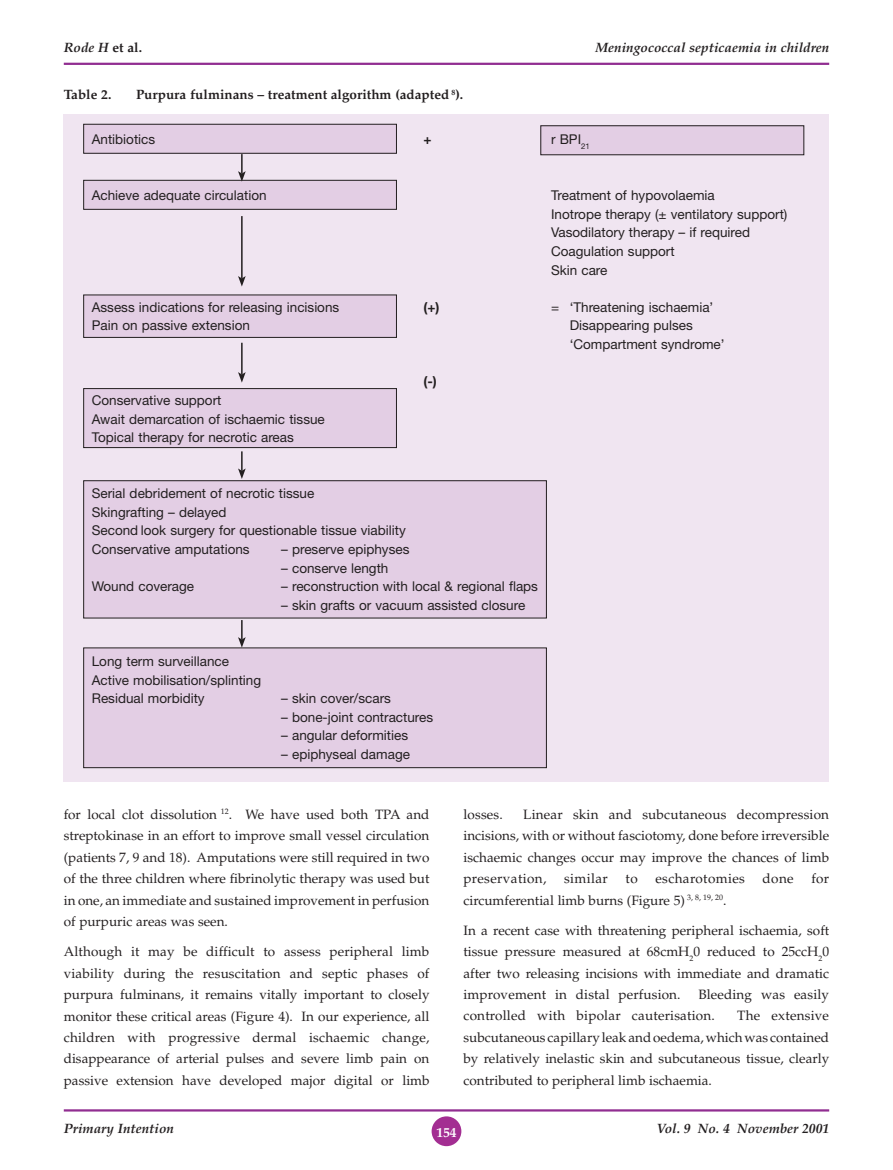
<style>
.page{position:relative;width:893px;height:1170px;background:#fff}
.page>*{position:absolute;margin:0;border:0;box-sizing:border-box;transform-origin:0 0}
.PI-Galley{font:13.5px/21.5px "Palatino";color:#231f20;text-align:justify}
.PI-Table_text{font:13.5px "Helvetica Neue";color:#231f20}
.t1{font:italic 700 13.5px "Palatino";color:#231f20}
.PI-FigureCaption{font:700 13.5px "Palatino";color:#231f20}
.PI-Galley-2{font:13.5px "Palatino";letter-spacing:.03em;color:#231f20}
.PI-Table_text-2{font:700 13.5px "Helvetica Neue";color:#231f20}
.t2{font:700 13.5px "Palatino";color:#fff}
.s1{font-style:normal}
</style>
<div class="page">
<div style="left:432px;top:1116px;width:29px;height:29px;background:#a32e92;border-radius:50%"></div>
<hr style="left:64px;top:63px;width:765px;height:2px;background:#912e91">
<hr style="left:64px;top:1109px;width:765px;height:2px;background:#912e91">
<div style="left:64px;top:114px;width:765px;height:667px;background:#f0e5f1"></div>
<div style="left:84px;top:180px;width:312px;height:29px;background:#e3cee4"></div>
<div style="left:83px;top:180px;width:314px;height:30px;border:1px solid #231f20"></div>
<div style="left:84px;top:124px;width:312px;height:29px;background:#e3cee4"></div>
<div style="left:83px;top:124px;width:314px;height:30px;border:1px solid #231f20"></div>
<div style="left:541px;top:126px;width:263px;height:29px;background:#e3cee4"></div>
<div style="left:540px;top:125px;width:264px;height:30px;border:1px solid #231f20"></div>
<div style="left:84px;top:295px;width:312px;height:42px;background:#e3cee4"></div>
<div style="left:83px;top:294px;width:314px;height:44px;border:1px solid #231f20"></div>
<div style="left:84px;top:388px;width:312px;height:59px;background:#e3cee4"></div>
<div style="left:83px;top:388px;width:314px;height:60px;border:1px solid #231f20"></div>
<div style="left:84px;top:480px;width:462px;height:138px;background:#e3cee4"></div>
<div style="left:83px;top:480px;width:464px;height:138px;border:1px solid #231f20"></div>
<div style="left:84px;top:648px;width:462px;height:119px;background:#e3cee4"></div>
<div style="left:83px;top:647px;width:464px;height:121px;border:1px solid #231f20"></div>
<hr style="left:241px;top:216px;width:2px;height:62px;background:#231f20">
<svg style="left:238px;top:276px;width:8px;height:10px"></svg>
<hr style="left:241px;top:343px;width:2px;height:31px;background:#231f20">
<svg style="left:238px;top:372px;width:8px;height:10px"></svg>
<hr style="left:241px;top:451px;width:2px;height:20px;background:#231f20">
<svg style="left:238px;top:468px;width:8px;height:11px"></svg>
<svg style="left:238px;top:154px;width:8px;height:28px"></svg>
<svg style="left:238px;top:620px;width:8px;height:27px"></svg>
<p class="t1" style="left:64px;top:40px;width:80px">Rode H <span class="s1">et al.</span></p>
<p class="t1" style="left:596px;top:40px;width:235px">Meningococcal septicaemia in children</p>
<p class="PI-FigureCaption" style="left:64px;top:87px;width:49px">Table 2.</p>
<p class="PI-FigureCaption" style="left:136px;top:87px;width:329px">Purpura fulminans – treatment algorithm (adapted <sup>8</sup>).</p>
<p class="PI-Table_text" style="left:92px;top:131px;width:65px">Antibiotics</p>
<p class="PI-Table_text-2" style="left:423px;top:131px;width:10px">+</p>
<p class="PI-Table_text" style="left:551px;top:131px;width:40px">r BPI<sub>21</sub></p>
<p class="PI-Table_text" style="left:92px;top:187px;width:176px">Achieve adequate circulation</p>
<p class="PI-Table_text" style="left:551px;top:187px;width:165px">Treatment of hypovolaemia</p>
<p class="PI-Table_text" style="left:551px;top:206px;width:238px">Inotrope therapy (± ventilatory support)</p>
<p class="PI-Table_text" style="left:551px;top:224px;width:201px">Vasodilatory therapy – if required</p>
<p class="PI-Table_text" style="left:551px;top:243px;width:125px">Coagulation support</p>
<p class="PI-Table_text" style="left:551px;top:261px;width:58px">Skin care</p>
<p class="PI-Table_text" style="left:92px;top:299px;width:249px">Assess indications for releasing incisions</p>
<p class="PI-Table_text-2" style="left:423px;top:298px;width:18px">(+)</p>
<p class="PI-Table_text" style="left:551px;top:299px;width:164px">= ‘Threatening ischaemia’</p>
<p class="PI-Table_text" style="left:92px;top:317px;width:160px">Pain on passive extension</p>
<p class="PI-Table_text" style="left:570px;top:317px;width:125px">Disappearing pulses</p>
<p class="PI-Table_text" style="left:570px;top:336px;width:156px">‘Compartment syndrome’</p>
<p class="PI-Table_text-2" style="left:423px;top:373px;width:15px">(-)</p>
<p class="PI-Table_text" style="left:92px;top:392px;width:131px">Conservative support</p>
<p class="PI-Table_text" style="left:92px;top:411px;width:235px">Await demarcation of ischaemic tissue</p>
<p class="PI-Table_text" style="left:92px;top:429px;width:204px">Topical therapy for necrotic areas</p>
<p class="PI-Table_text" style="left:92px;top:485px;width:224px">Serial debridement of necrotic tissue</p>
<p class="PI-Table_text" style="left:92px;top:504px;width:136px">Skingrafting – delayed</p>
<p class="PI-Table_text" style="left:92px;top:522px;width:315px">Second look surgery for questionable tissue viability</p>
<p class="PI-Table_text" style="left:92px;top:541px;width:159px">Conservative amputations</p>
<p class="PI-Table_text" style="left:281px;top:541px;width:130px">– preserve epiphyses</p>
<p class="PI-Table_text" style="left:281px;top:560px;width:109px">– conserve length</p>
<p class="PI-Table_text" style="left:92px;top:578px;width:104px">Wound coverage</p>
<p class="PI-Table_text" style="left:281px;top:578px;width:258px">– reconstruction with local &amp; regional flaps</p>
<p class="PI-Table_text" style="left:281px;top:597px;width:246px">– skin grafts or vacuum assisted closure</p>
<p class="PI-Table_text" style="left:92px;top:653px;width:139px">Long term surveillance</p>
<p class="PI-Table_text" style="left:92px;top:671px;width:171px">Active mobilisation/splinting</p>
<p class="PI-Table_text" style="left:92px;top:690px;width:114px">Residual morbidity</p>
<p class="PI-Table_text" style="left:281px;top:690px;width:111px">– skin cover/scars</p>
<p class="PI-Table_text" style="left:281px;top:709px;width:154px">– bone-joint contractures</p>
<p class="PI-Table_text" style="left:281px;top:727px;width:129px">– angular deformities</p>
<p class="PI-Table_text" style="left:281px;top:746px;width:130px">– epiphyseal damage</p>
<p class="PI-Galley" style="left:64px;top:803px;width:367px">for local clot dissolution <sup>12</sup>. We have used both TPA and streptokinase in an effort to improve small vessel circulation (patients 7, 9 and 18). Amputations were still required in two of the three children where fibrinolytic therapy was used but in one, an immediate and sustained improvement in perfusion of purpuric areas was seen.</p>
<p class="PI-Galley" style="left:64px;top:940px;width:367px">Although it may be difficult to assess peripheral limb viability during the resuscitation and septic phases of purpura fulminans, it remains vitally important to closely monitor these critical areas (Figure 4). In our experience, all children with progressive dermal ischaemic change, disappearance of arterial pulses and severe limb pain on passive extension have developed major digital or limb</p>
<p class="PI-Galley" style="left:463px;top:803px;width:367px;text-indent:60px">Linear skin and subcutaneous decompression incisions, with or without fasciotomy, done before irreversible ischaemic changes occur may improve the chances of limb preservation,</p>
<p class="PI-Galley" style="left:463px;top:803px;width:41px">losses.</p>
<p class="PI-Galley-2" style="left:564px;top:870px;width:45px">similar</p>
<p class="PI-Galley" style="left:626px;top:868px;width:14px">to</p>
<p class="PI-Galley-2" style="left:655px;top:870px;width:91px">escharotomies</p>
<p class="PI-Galley" style="left:763px;top:868px;width:33px">done</p>
<p class="PI-Galley" style="left:811px;top:868px;width:19px">for</p>
<p class="PI-Galley" style="left:463px;top:889px;width:264px">circumferential limb burns (Figure 5) <sup>3,</sup> <sup>8,</sup> <sup>19,</sup> <sup>20</sup>.</p>
<p class="PI-Galley" style="left:463px;top:919px;width:367px">In a recent case with threatening peripheral ischaemia, soft tissue pressure measured at 68cmH<sub>2</sub>0 reduced to 25ccH<sub>2</sub>0 after two releasing incisions with immediate and dramatic improvement in distal perfusion.</p>
<p class="PI-Galley" style="left:463px;top:983px;width:367px;text-indent:235px">Bleeding was easily controlled with bipolar cauterisation.</p>
<p class="PI-Galley" style="left:463px;top:1005px;width:367px;text-indent:274px">The extensive subcutaneous capillary leak and oedema, which was contained by relatively inelastic skin and subcutaneous tissue, clearly contributed to peripheral limb ischaemia.</p>
<p class="t1" style="left:64px;top:1120px;width:112px">Primary Intention</p>
<p class="t1" style="left:657px;top:1120px;width:174px">Vol. 9 No. 4 November 2001</p>
<p class="t2" style="left:436px;top:1124px;width:22px">154</p>
</div>
